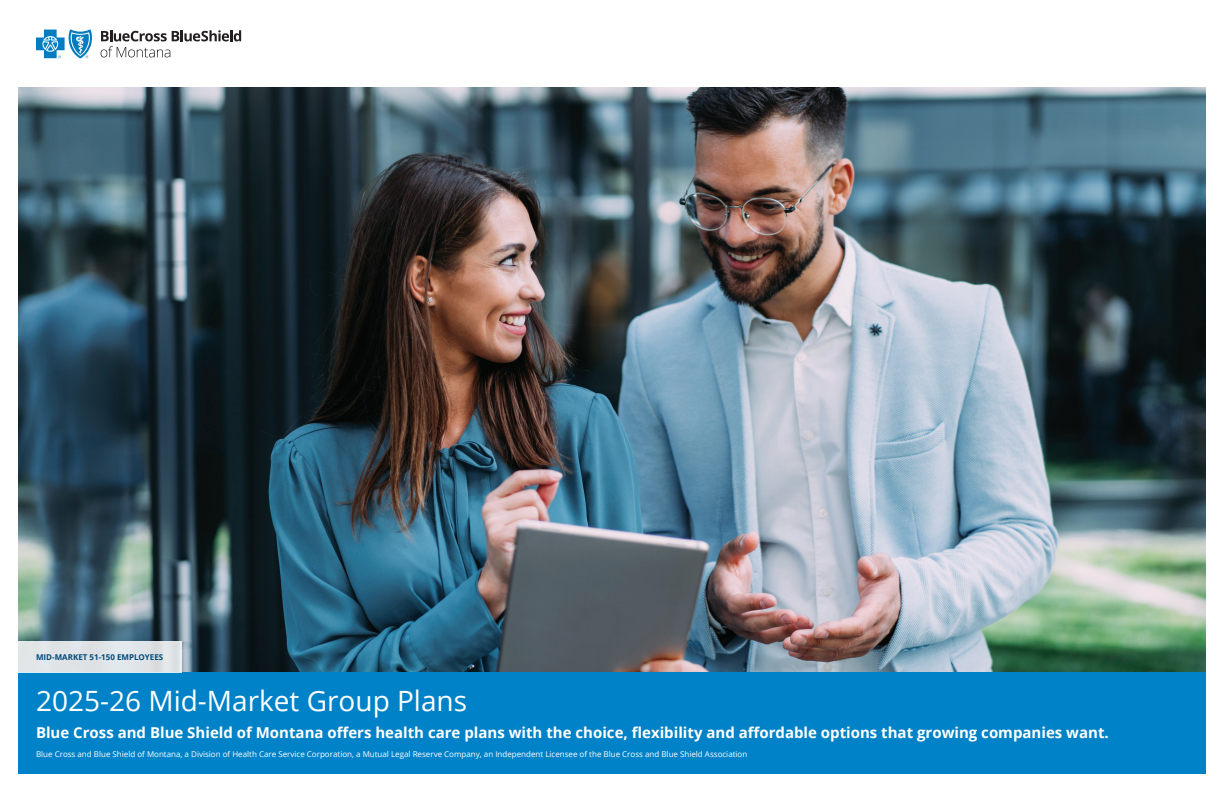
<style>
.page{position:relative;width:1224px;height:792px;background:#fff}
.page>*{position:absolute;margin:0;border:0;box-sizing:border-box;transform-origin:0 0}
.t1{font:28px "Open Sans";color:#fff}
.subtitle{font:700 15px "Open Sans";color:#fff}
.BCBSXX_tagline{font:8px "Open Sans";color:#fff}
.product_tag{font:700 8px "Open Sans";color:#00497b}
</style>
<div class="page">
<img style="left:18px;top:88px;width:1188px;height:585px">
<div style="left:18px;top:673px;width:1188px;height:101px;background:#0082c8"></div>
<div style="left:14px;top:641px;width:168px;height:32px;background:#dfe5e7"></div>
<svg style="left:36px;top:29px;width:56px;height:30px"></svg>
<svg style="left:101px;top:30px;width:140px;height:27px"></svg>
<p class="product_tag" style="left:36px;top:652px;width:129px">MID-MARKET 51-150 EMPLOYEES</p>
<p class="t1" style="left:36px;top:682px;width:433px">2025-26 Mid-Market Group Plans</p>
<p class="subtitle" style="left:36px;top:722px;width:1074px">Blue Cross and Blue Shield of Montana offers health care plans with the choice, flexibility and affordable options that growing companies want.</p>
<p class="BCBSXX_tagline" style="left:36px;top:749px;width:713px">Blue Cross and Blue Shield of Montana, a Division of Health Care Service Corporation, a Mutual Legal Reserve Company, an Independent Licensee of the Blue Cross and Blue Shield Association</p>
</div>
